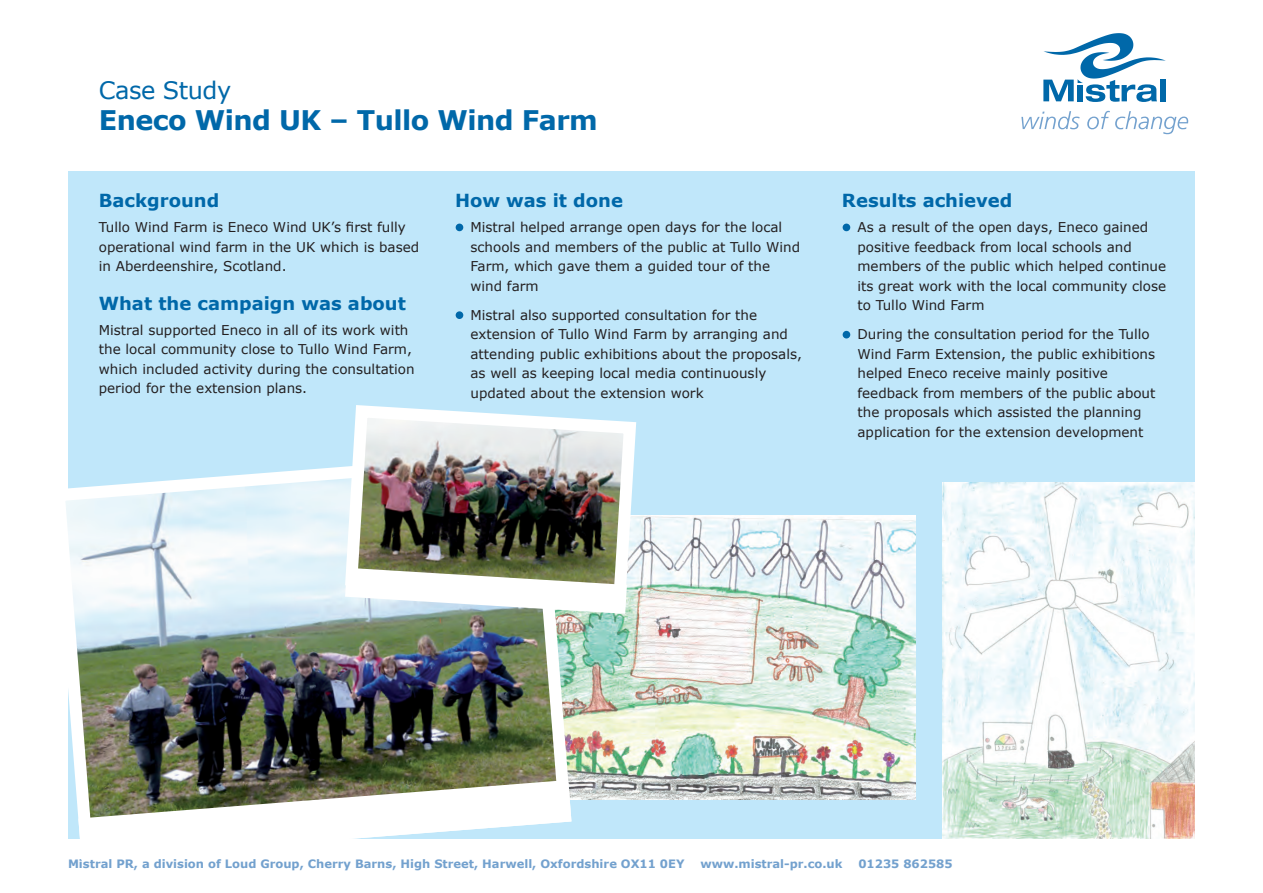
<style>
.page{position:relative;width:1263px;height:893px;background:#fff}
.page>*{position:absolute;margin:0;border:0;box-sizing:border-box;transform-origin:0 0}
.t1{font:700 27px "Verdana";letter-spacing:-.02em;color:#0068a9}
.t2{font:24px "Verdana";letter-spacing:-.02em;color:#0068a9}
.t3{font:700 18px "Verdana";color:#0068a9}
.t4{font:13.5px/19.5px "Verdana";color:#231f20}
.t5{font:700 11.55px "Verdana";color:#73a1ce}
</style>
<div class="page">
<div style="left:68px;top:171px;width:1127px;height:668px;background:#c0e7fa"></div>
<img style="left:578px;top:516px;width:338px;height:283px">
<div style="left:456px;top:224px;width:7px;height:7px;background:#0068a9;border-radius:50%"></div>
<div style="left:456px;top:311px;width:7px;height:8px;background:#0068a9;border-radius:50%"></div>
<div style="left:843px;top:224px;width:7px;height:7px;background:#0068a9;border-radius:50%"></div>
<div style="left:843px;top:331px;width:7px;height:7px;background:#0068a9;border-radius:50%"></div>
<svg style="left:1021px;top:111px;width:59px;height:18px"></svg>
<svg style="left:1087px;top:111px;width:101px;height:23px"></svg>
<svg style="left:1043px;top:33px;width:123px;height:69px"></svg>
<img style="left:942px;top:482px;width:253px;height:357px">
<img style="left:66px;top:467px;width:512px;height:306px">
<svg style="left:74px;top:773px;width:504px;height:66px;background:#bec3b8"></svg>
<img style="left:339px;top:405px;width:304px;height:204px">
<svg style="left:339px;top:561px;width:294px;height:59px;background:#c6cec3"></svg>
<h2 class="t2" style="left:99px;top:75px;width:134px">Case Study</h2>
<h1 class="t1" style="left:99px;top:103px;width:500px">Eneco Wind UK – Tullo Wind Farm</h1>
<h3 class="t3" style="left:99px;top:189px;width:122px">Background</h3>
<p class="t4" style="left:99px;top:217px;width:322px">Tullo Wind Farm is Eneco Wind UK’s first fully operational wind farm in the UK which is based in Aberdeenshire, Scotland.</p>
<h3 class="t3" style="left:99px;top:292px;width:309px">What the campaign was about</h3>
<p class="t4" style="left:99px;top:319px;width:317px">Mistral supported Eneco in all of its work with the local community close to Tullo Wind Farm, which included activity during the consultation period for the extension plans.</p>
<h3 class="t3" style="left:455px;top:189px;width:169px">How was it done</h3>
<p class="t4" style="left:470px;top:217px;width:331px">Mistral helped arrange open days for the local schools and members of the public at Tullo Wind Farm, which gave them a guided tour of the wind farm</p>
<p class="t4" style="left:470px;top:305px;width:333px">Mistral also supported consultation for the extension of Tullo Wind Farm by arranging and attending public exhibitions about the proposals, as well as keeping local media continuously updated about the extension work</p>
<h3 class="t3" style="left:842px;top:189px;width:172px">Results achieved</h3>
<p class="t4" style="left:857px;top:217px;width:310px">As a result of the open days, Eneco gained positive feedback from local schools and members of the public which helped continue its great work with the local community close to Tullo Wind Farm</p>
<p class="t4" style="left:857px;top:324px;width:299px">During the consultation period for the Tullo Wind Farm Extension, the public exhibitions helped Eneco receive mainly positive feedback from members of the public about the proposals which assisted the planning application for the extension development</p>
<p class="t5" style="left:68px;top:857px;width:618px">Mistral PR, a division of Loud Group, Cherry Barns, High Street, Harwell, Oxfordshire OX11 0EY</p>
<p class="t5" style="left:700px;top:857px;width:144px">www.mistral-pr.co.uk</p>
<p class="t5" style="left:858px;top:857px;width:96px">01235 862585</p>
</div>
